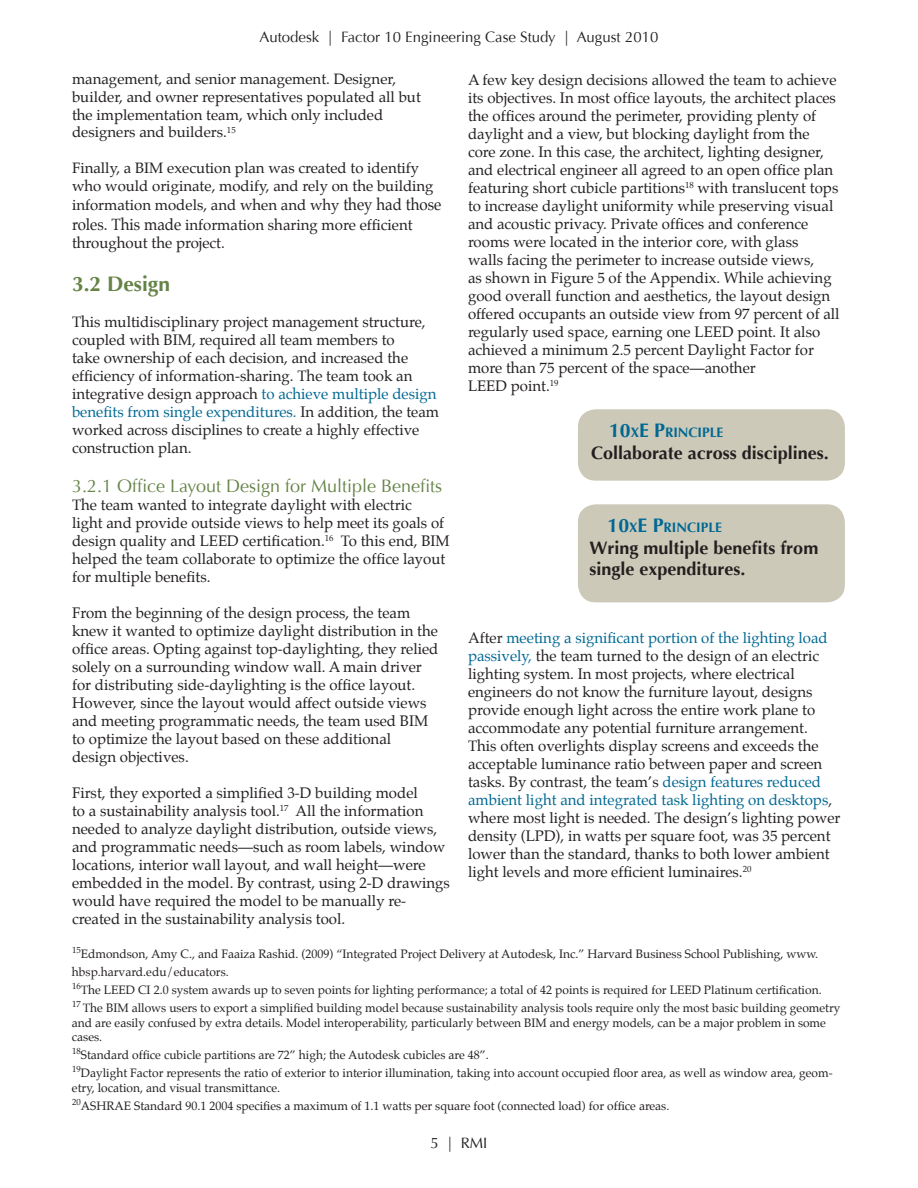
<style>
.page{position:relative;width:918px;height:1188px;background:#fff}
.page>*{position:absolute;margin:0;border:0;box-sizing:border-box;transform-origin:0 0}
.t1{font:700 21px "Optima";color:#658346}
.t2{font:700 18px/21.6px "Optima";color:#231f20}
.t3{font:18px "Optima";color:#658346}
.t4{font:15px/18px "Palatino";color:#231f20}
.t5{font:15px "Optima";color:#231f20}
.t6{font:14.7px/17.7px "Palatino";color:#231f20}
.t7{font:700 13.65px "Optima";color:#006893}
.t8{font:12px/18px "Palatino";color:#231f20}
.s1{font-size:16.2px}
.s2{color:#006893}
.s3{font-size:19.5px}
</style>
<div class="page">
<div style="left:578px;top:409px;width:267px;height:72px;background:#ccc9b8;border-radius:18px"></div>
<div style="left:578px;top:504px;width:267px;height:98px;background:#ccc9b8;border-radius:18px"></div>
<p class="t5" style="left:260px;top:28px;width:400px">Autodesk | Factor 10 Engineering Case Study | August 2010</p>
<p class="t6" style="left:72px;top:70px;width:350px">management, and senior management. Designer, builder, and owner representatives populated all but the implementation team, which only included designers and builders.<sup>15</sup></p>
<p class="t6" style="left:72px;top:159px;width:363px">Finally, a BIM execution plan was created to identify who would originate, modify, and rely on the building</p>
<p class="t6" style="left:72px;top:196px;width:371px">information models, and when and why <span class="s1">they had those</span></p>
<p class="t4" style="left:72px;top:215px;width:342px"><span class="s1">roles. This made</span> information sharing more efficient throughout the project.</p>
<h1 class="t1" style="left:72px;top:271px;width:100px">3.2 Design</h1>
<p class="t4" style="left:72px;top:313px;width:369px">This multidisciplinary project management structure, coupled with BIM, required all team members to<br>take ownership of each decision, and increased the efficiency of information-sharing. The team took an integrative design approach <span class="s2">to achieve multiple design benefits from single expenditures.</span> In addition, the team worked across disciplines to create a highly effective construction plan.</p>
<p class="t3" style="left:72px;top:476px;width:372px">3.2.1 Office Layout Design for Multiple Benefits</p>
<p class="t4" style="left:72px;top:496px;width:379px">The team wanted to integrate daylight with electric<br>light and provide outside views to help meet its goals of design quality and LEED certification.<sup>16</sup> To this end, BIM helped the team collaborate to optimize the office layout for multiple benefits.</p>
<p class="t4" style="left:72px;top:604px;width:368px">From the beginning of the design process, the team knew it wanted to optimize daylight distribution in the office areas. Opting against top-daylighting, they relied solely on a surrounding window wall. A main driver for distributing side-daylighting is the office layout.<br>However, since the layout would affect outside views and meeting programmatic needs, the team used BIM to optimize the layout based on these additional design objectives.</p>
<p class="t4" style="left:72px;top:784px;width:380px">First, they exported a simplified 3-D building model<br>to a sustainability analysis tool.<sup>17</sup> All the information needed to analyze daylight distribution, outside views, and programmatic needs—such as room labels, window locations, interior wall layout, and wall height—were embedded in the model. By contrast, using 2-D drawings would have required the model to be manually re&shy;created in the sustainability analysis tool.</p>
<p class="t4" style="left:468px;top:70px;width:373px">A few key design decisions allowed the team to achieve its objectives. In most office layouts, the architect places the offices around the perimeter, providing plenty of daylight and a view, but blocking daylight from the core zone. In this case, the architect, lighting designer, and electrical engineer all agreed to an open office plan featuring short cubicle partitions<sup>18</sup> with translucent tops to increase daylight uniformity while preserving visual and acoustic privacy. Private offices and conference rooms were located in the interior core, with glass<br>walls facing the perimeter to increase outside views,<br>as shown in Figure 5 of the Appendix. While achieving good overall function and aesthetics, the layout design offered occupants an outside view from 97 percent of all regularly used space, earning one LEED point. It also achieved a minimum 2.5 percent Daylight Factor for more than 75 percent of the space—another<br>LEED point.<sup>19</sup></p>
<p class="t7" style="left:609px;top:425px;width:116px"><span class="s3">10</span>X<span class="s3">E P</span>RI NCIPLE</p>
<p class="t2" style="left:591px;top:442px;width:239px">Collaborate across disciplines.</p>
<p class="t7" style="left:608px;top:520px;width:116px"><span class="s3">10</span>X<span class="s3">E P</span>RI NCIPLE</p>
<p class="t2" style="left:590px;top:537px;width:230px">Wring multiple benefits from single expenditures.</p>
<p class="t4" style="left:468px;top:628px;width:374px">After <span class="s2">meeting a significant portion of the lighting load passively,</span> the team turned to the design of an electric lighting system. In most projects, where electrical engineers do not know the furniture layout, designs provide enough light across the entire work plane to accommodate any potential furniture arrangement.<br>This often overlights display screens and exceeds the acceptable luminance ratio between paper and screen tasks. By contrast, the team’s <span class="s2">design features reduced ambient light and integrated task lighting on desktops</span>, where most light is needed. The design’s lighting power density (LPD), in watts per square foot, was 35 percent lower than the standard, thanks to both lower ambient light levels and more efficient luminaires.<sup>20</sup></p>
<p class="t8" style="left:72px;top:945px;width:770px"><sup>15</sup>Edmondson, Amy C., and Faaiza Rashid. (2009) “Integrated Project Delivery at Autodesk, Inc.” Harvard Business School Publishing, www. hbsp.harvard.edu/educators.<br><sup>16</sup>The LEED CI 2.0 system awards up to seven points for lighting performance; a total of 42 points is required for LEED Platinum certification.<br><sup>17</sup> The BIM allows users to export a simplified building model because sustainability analysis tools require only the most basic building geometry</p>
<p class="t8" style="left:72px;top:1016px;width:755px;line-height:14.4px">and are easily confused by extra details. Model interoperability, particularly between BIM and energy models, can be a major problem in some cases.</p>
<p class="t8" style="left:72px;top:1046px;width:762px"><sup>18</sup>Standard office cubicle partitions are 72” high; the Autodesk cubicles are 48”.<br><sup>19</sup>Daylight Factor represents the ratio of exterior to interior illumination, taking into account occupied floor area, as well as window area, geom-</p>
<p class="t8" style="left:72px;top:1079px;width:599px">etry, location, and visual transmittance.<br><sup>20</sup>ASHRAE Standard 90.1 2004 specifies a maximum of 1.1 watts per square foot (connected load) for office areas.</p>
<p class="t5" style="left:431px;top:1134px;width:58px">5 | RMI</p>
</div>
